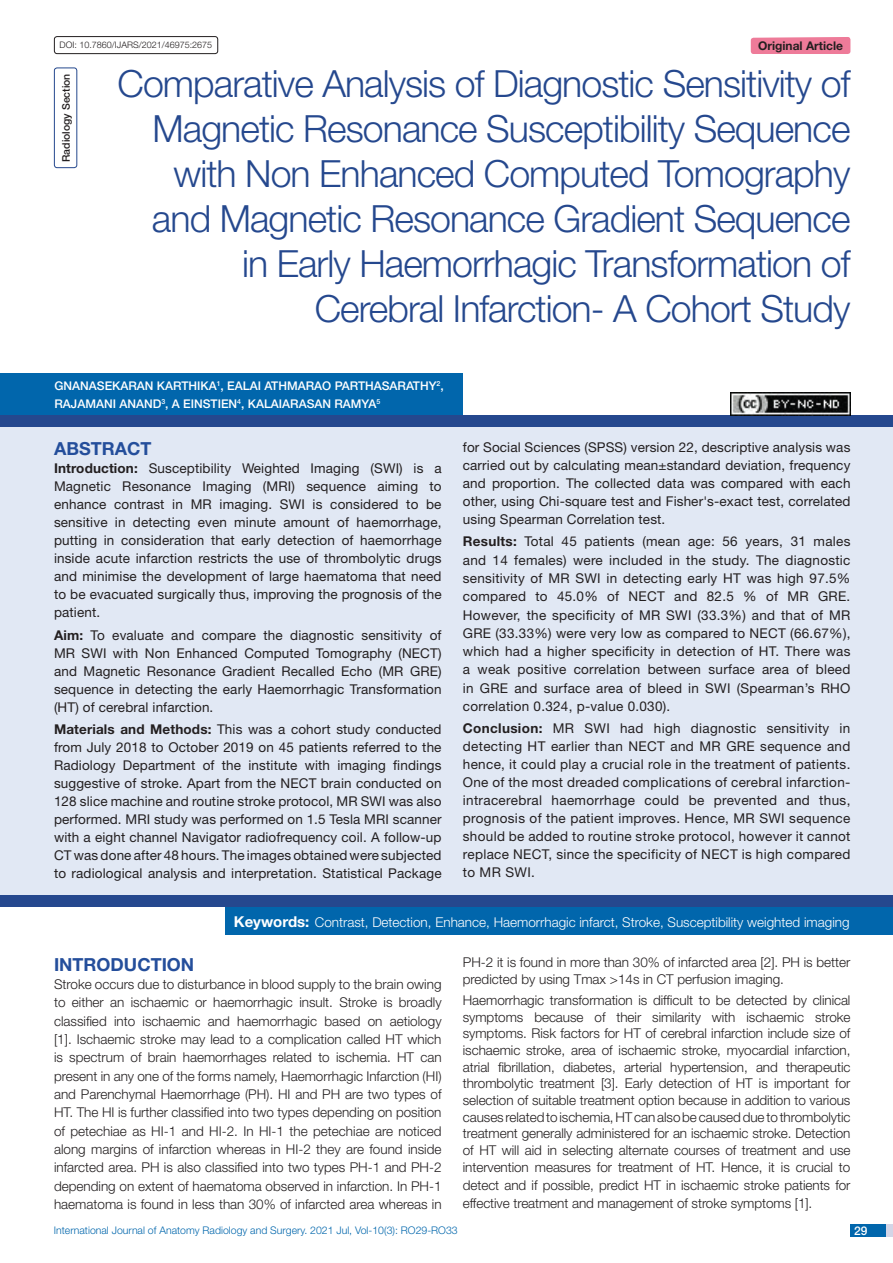
<style>
.page{position:relative;width:893px;height:1263px;background:#fff}
.page>*{position:absolute;margin:0;border:0;box-sizing:border-box;transform-origin:0 0}
.t1{font:300 37.5px/45px "Helvetica Neue";letter-spacing:-.025em;color:#25488e;text-align:right}
.Heading{font:700 18px "Helvetica Neue";color:#244e9b}
.Abstract_head{font:700 18px "Helvetica Neue";color:#244e9b}
.Abstract_Text{font:13.5px/18px "Helvetica Neue";letter-spacing:.01em;color:#231f20;text-align:justify}
.Body_text{font:300 13.5px/18.3px "Helvetica Neue";letter-spacing:-.005em;color:#231f20;text-align:justify}
.Key_words{font:300 13.5px "Helvetica Neue";color:#fff}
.Author{font:500 12px/18.8px "Helvetica Neue";color:#fff}
.t2{font:700 12px "Helvetica Neue";color:#231f20}
.t3{font:300 10.5px "Helvetica Neue";color:#0166ac}
.section{font:500 10.5px "Helvetica Neue";color:#231f20}
.t4{font:300 9px "Helvetica Neue";color:#231f20}
.s1{font-weight:700}
.s2{font-weight:700;font-size:15px}
</style>
<div class="page">
<div style="left:850px;top:1224px;width:43px;height:13px;background:#d3d5e7"></div>
<div style="left:850px;top:1224px;width:35px;height:13px;background:#0166ac"></div>
<div style="left:54px;top:68px;width:23px;height:100px;border:1px solid #25488e;border-radius:3px"></div>
<div style="left:751px;top:37px;width:99px;height:17px;background:#ee7b99"></div>
<div style="left:54px;top:36px;width:164px;height:18px;border:1px solid #231f20;border-radius:3px"></div>
<div style="left:0;top:415px;width:893px;height:12px;background:#25488e"></div>
<div style="left:0;top:895px;width:893px;height:12px;background:#25488e"></div>
<div style="left:0;top:374px;width:463px;height:41px;background:#0166ac"></div>
<div style="left:0;top:427px;width:893px;height:468px;background:#e1e8f4"></div>
<div style="left:226px;top:907px;width:667px;height:28px;background:#0166ac"></div>
<img style="left:730px;top:393px;width:120px;height:22px">
<p class="t4" style="left:60px;top:39px;width:154px">DOI: 10.7860/IJARS/2021/46975:2675</p>
<p class="t2" style="left:758px;top:38px;width:87px">Original Article</p>
<p class="section" style="left:60px;top:162px;width:90px;rotate:-90deg">RADIOLOGY SECTION</p>
<p class="t1" style="left:118px;top:60px;width:734px">Comparative Analysis of Diagnostic Sensitivity of Magnetic Resonance Susceptibility Sequence with Non Enhanced Computed Tomography and Magnetic Resonance Gradient Sequence in Early Haemorrhagic Transformation of Cerebral Infarction- A Cohort Study</p>
<p class="Author" style="left:54px;top:376px;width:391px">GNANASEKARAN KARTHIKA<sup>1</sup>, EALAI ATHMARAO PARTHASARATHY<sup>2</sup>,<br>RAJAMANI ANAND<sup>3</sup>, A EINSTIEN<sup>4</sup>, KALAIARASAN RAMYA<sup>5</sup></p>
<p class="Abstract_head" style="left:54px;top:438px;width:99px">ABSTRACT</p>
<p class="Abstract_Text" style="left:54px;top:459px;width:389px"><span class="s1">Introduction:</span> Susceptibility Weighted Imaging (SWI) is a Magnetic Resonance Imaging (MRI) sequence aiming to enhance contrast in MR imaging. SWI is considered to be sensitive in detecting even minute amount of haemorrhage, putting in consideration that early detection of haemorrhage inside acute infarction restricts the use of thrombolytic drugs and minimise the development of large haematoma that need to be evacuated surgically thus, improving the prognosis of the patient.</p>
<p class="Abstract_Text" style="left:54px;top:625px;width:389px"><span class="s1">Aim:</span> To evaluate and compare the diagnostic sensitivity of MR SWI with Non Enhanced Computed Tomography (NECT) and Magnetic Resonance Gradient Recalled Echo (MR GRE) sequence in detecting the early Haemorrhagic Transformation (HT) of cerebral infarction.</p>
<p class="Abstract_Text" style="left:54px;top:720px;width:389px"><span class="s1">Materials and Methods:</span> This was a cohort study conducted from July 2018 to October 2019 on 45 patients referred to the Radiology Department of the institute with imaging findings suggestive of stroke. Apart from the NECT brain conducted on 128 slice machine and routine stroke protocol, MR SWI was also performed. MRI study was performed on 1.5 Tesla MRI scanner with a eight channel Navigator radiofrequency coil. A follow-up CT was done after 48 hours. The images obtained were subjected to radiological analysis and interpretation. Statistical Package</p>
<p class="Abstract_Text" style="left:463px;top:438px;width:389px">for Social Sciences (SPSS) version 22, descriptive analysis was carried out by calculating mean±standard deviation, frequency and proportion. The collected data was compared with each other, using Chi-square test and Fisher's-exact test, correlated using Spearman Correlation test.</p>
<p class="Abstract_Text" style="left:463px;top:532px;width:389px"><span class="s1">Results:</span> Total 45 patients (mean age: 56 years, 31 males and 14 females) were included in the study. The diagnostic sensitivity of MR SWI in detecting early HT was high 97.5% compared to 45.0% of NECT and 82.5 % of MR GRE.<br>However, the specificity of MR SWI (33.3%) and that of MR GRE (33.33%) were very low as compared to NECT (66.67%), which had a higher specificity in detection of HT. There was a weak positive correlation between surface area of bleed in GRE and surface area of bleed in SWI (Spearman’s RHO correlation 0.324, p-value 0.030).</p>
<p class="Abstract_Text" style="left:463px;top:719px;width:389px"><span class="s1">Conclusion:</span> MR SWI had high diagnostic sensitivity in detecting HT earlier than NECT and MR GRE sequence and hence, it could play a crucial role in the treatment of patients.<br>One of the most dreaded complications of cerebral infarction&shy;intracerebral haemorrhage could be prevented and thus, prognosis of the patient improves. Hence, MR SWI sequence should be added to routine stroke protocol, however it cannot replace NECT, since the specificity of NECT is high compared to MR SWI.</p>
<p class="Key_words" style="left:234px;top:913px;width:617px"><span class="s2">Keywords:</span> Contrast, Detection, Enhance, Haemorrhagic infarct, Stroke, Susceptibility weighted imaging</p>
<p class="Heading" style="left:54px;top:953px;width:142px">INTRODUCTION</p>
<p class="Body_text" style="left:54px;top:975px;width:389px">Stroke occurs due to disturbance in blood supply to the brain owing to either an ischaemic or haemorrhagic insult. Stroke is broadly classified into ischaemic and haemorrhagic based on aetiology [1]. Ischaemic stroke may lead to a complication called HT which is spectrum of brain haemorrhages related to ischemia. HT can present in any one of the forms namely, Haemorrhagic Infarction (HI) and Parenchymal Haemorrhage (PH). HI and PH are two types of HT. The HI is further classified into two types depending on position of petechiae as HI-1 and HI-2. In HI-1 the petechiae are noticed along margins of infarction whereas in HI-2 they are found inside infarcted area. PH is also classified into two types PH-1 and PH-2 depending on extent of haematoma observed in infarction. In PH-1 haematoma is found in less than 30% of infarcted area whereas in</p>
<p class="Body_text" style="left:463px;top:954px;width:389px;line-height:16.8px">PH-2 it is found in more than 30% of infarcted area [2]. PH is better predicted by using Tmax &gt;14s in CT perfusion imaging.</p>
<p class="Body_text" style="left:463px;top:991px;width:389px;line-height:16.6px">Haemorrhagic transformation is difficult to be detected by clinical symptoms because of their similarity with ischaemic stroke symptoms. Risk factors for HT of cerebral infarction include size of ischaemic stroke, area of ischaemic stroke, myocardial infarction, atrial fibrillation, diabetes, arterial hypertension, and therapeutic thrombolytic treatment [3]. Early detection of HT is important for selection of suitable treatment option because in addition to various causes related to ischemia, HT can also be caused due to thrombolytic treatment generally administered for an ischaemic stroke. Detection of HT will aid in selecting alternate courses of treatment and use intervention measures for treatment of HT. Hence, it is crucial to</p>
<p class="Body_text" style="left:463px;top:1176px;width:389px">detect and if possible, predict HT in ischaemic stroke patients for effective treatment and management of stroke symptoms [1].</p>
<p class="t3" style="left:54px;top:1224px;width:405px">International Journal of Anatomy Radiology and Surgery. 2021 Jul, Vol-10(3): RO29-RO33</p>
<p class="Author" style="left:854px;top:1221px;width:15px">29</p>
</div>
